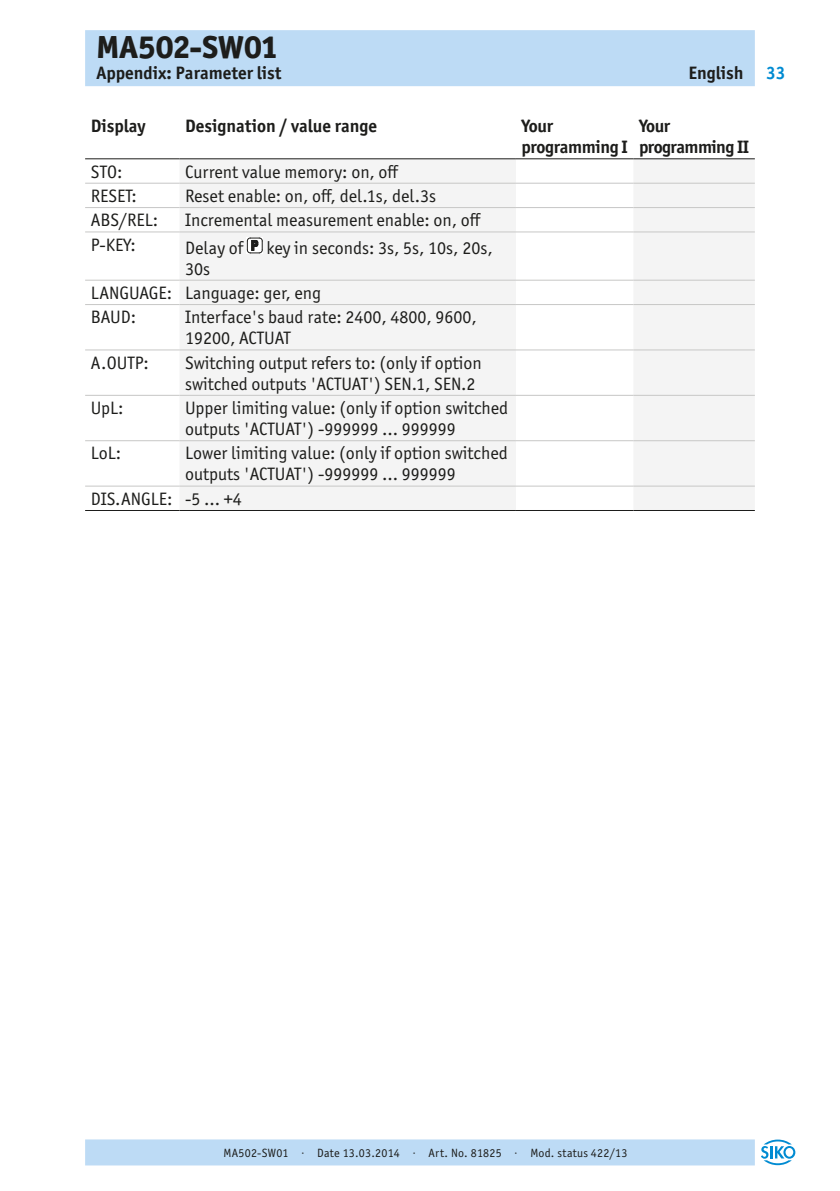
<style>
.page{position:relative;width:840px;height:1191px;background:#fff}
.page>*{position:absolute;margin:0;border:0;box-sizing:border-box;transform-origin:0 0}
.t1{font:800 32px "Officina Sans ITC Pro";color:#1d1d1b}
._05__Book{font:18px/21px "Officina Sans ITC Pro";color:#1d1d1b}
._05__Bold{font:700 18px "Officina Sans ITC Pro";color:#1d1d1b}
._05__Bold-2{font:700 18px/21px "Officina Sans ITC Pro";letter-spacing:-.03em;color:#1d1d1b}
._05__Bold-3{font:700 18px/21px "Officina Sans ITC Pro";letter-spacing:-.02em;color:#1d1d1b}
.t2{font:700 18px "Officina Sans ITC Pro";color:#008bd2}
.t3{font:12px "Officina Sans ITC Pro";letter-spacing:.02em;color:#1d1d1b}
</style>
<div class="page">
<div style="left:85px;top:30px;width:669px;height:56px;background:#bddbf5"></div>
<div style="left:85px;top:1139px;width:669px;height:26px;background:#bddbf5"></div>
<svg style="left:761px;top:1139px;width:33px;height:26px"></svg>
<svg style="left:179px;top:159px;width:575px;height:351px;fill:#f4f4f4"></svg>
<hr style="left:85px;top:183px;width:94px;height:1px;background:#c7c7c6">
<hr style="left:179px;top:183px;width:336px;height:1px;background:#c7c7c6">
<hr style="left:515px;top:183px;width:118px;height:1px;background:#c7c7c6">
<hr style="left:633px;top:183px;width:121px;height:1px;background:#c7c7c6">
<hr style="left:85px;top:486px;width:94px;height:1px;background:#c7c7c6">
<hr style="left:179px;top:486px;width:336px;height:1px;background:#c7c7c6">
<hr style="left:515px;top:486px;width:118px;height:1px;background:#c7c7c6">
<hr style="left:633px;top:486px;width:121px;height:1px;background:#c7c7c6">
<hr style="left:85px;top:510px;width:94px;height:1px;background:#1d1d1b">
<hr style="left:179px;top:510px;width:336px;height:1px;background:#1d1d1b">
<hr style="left:515px;top:510px;width:118px;height:1px;background:#1d1d1b">
<hr style="left:633px;top:510px;width:121px;height:1px;background:#1d1d1b">
<hr style="left:85px;top:158px;width:94px;height:1px;background:#1d1d1b">
<hr style="left:179px;top:158px;width:336px;height:1px;background:#1d1d1b">
<hr style="left:515px;top:158px;width:118px;height:1px;background:#1d1d1b">
<hr style="left:633px;top:158px;width:121px;height:1px;background:#1d1d1b">
<hr style="left:85px;top:207px;width:94px;height:1px;background:#c7c7c6">
<hr style="left:179px;top:207px;width:336px;height:1px;background:#c7c7c6">
<hr style="left:515px;top:207px;width:118px;height:1px;background:#c7c7c6">
<hr style="left:633px;top:207px;width:121px;height:1px;background:#c7c7c6">
<hr style="left:85px;top:231px;width:94px;height:1px;background:#c7c7c6">
<hr style="left:179px;top:231px;width:336px;height:1px;background:#c7c7c6">
<hr style="left:515px;top:231px;width:118px;height:1px;background:#c7c7c6">
<hr style="left:633px;top:231px;width:121px;height:1px;background:#c7c7c6">
<hr style="left:85px;top:280px;width:94px;height:1px;background:#c7c7c6">
<hr style="left:179px;top:280px;width:336px;height:1px;background:#c7c7c6">
<hr style="left:515px;top:280px;width:118px;height:1px;background:#c7c7c6">
<hr style="left:633px;top:280px;width:121px;height:1px;background:#c7c7c6">
<hr style="left:85px;top:304px;width:94px;height:1px;background:#c7c7c6">
<hr style="left:179px;top:304px;width:336px;height:1px;background:#c7c7c6">
<hr style="left:515px;top:304px;width:118px;height:1px;background:#c7c7c6">
<hr style="left:633px;top:304px;width:121px;height:1px;background:#c7c7c6">
<hr style="left:85px;top:349px;width:94px;height:1px;background:#c7c7c6">
<hr style="left:179px;top:349px;width:336px;height:1px;background:#c7c7c6">
<hr style="left:515px;top:349px;width:118px;height:1px;background:#c7c7c6">
<hr style="left:633px;top:349px;width:121px;height:1px;background:#c7c7c6">
<hr style="left:85px;top:395px;width:94px;height:1px;background:#c7c7c6">
<hr style="left:179px;top:395px;width:336px;height:1px;background:#c7c7c6">
<hr style="left:515px;top:395px;width:118px;height:1px;background:#c7c7c6">
<hr style="left:633px;top:395px;width:121px;height:1px;background:#c7c7c6">
<hr style="left:85px;top:440px;width:94px;height:1px;background:#c7c7c6">
<hr style="left:179px;top:440px;width:336px;height:1px;background:#c7c7c6">
<hr style="left:515px;top:440px;width:118px;height:1px;background:#c7c7c6">
<hr style="left:633px;top:440px;width:121px;height:1px;background:#c7c7c6">
<svg style="left:247px;top:238px;width:16px;height:16px"></svg>
<h1 class="t1" style="left:96px;top:26px;width:181px">MA502-SW01</h1>
<p class="_05__Bold" style="left:96px;top:62px;width:186px">Appendix: Parameter list</p>
<p class="_05__Bold" style="left:688px;top:62px;width:57px">English</p>
<p class="_05__Bold" style="left:91px;top:115px;width:56px">Display</p>
<p class="_05__Bold" style="left:185px;top:115px;width:193px">Designation / value range</p>
<p class="_05__Bold-3" style="left:521px;top:115px;width:108px">Your programming I</p>
<p class="_05__Bold-2" style="left:638px;top:115px;width:111px">Your programming II</p>
<p class="_05__Book" style="left:91px;top:161px;width:33px">STO:</p>
<p class="_05__Book" style="left:185px;top:161px;width:215px">Current value memory: on, off</p>
<p class="_05__Book" style="left:91px;top:185px;width:48px">RESET:</p>
<p class="_05__Book" style="left:185px;top:185px;width:252px">Reset enable: on, off, del.1s, del.3s</p>
<p class="_05__Book" style="left:91px;top:210px;width:69px">ABS/REL:</p>
<p class="_05__Book" style="left:185px;top:210px;width:297px">Incremental measurement enable: on, off</p>
<p class="_05__Book" style="left:91px;top:234px;width:46px">P-KEY:</p>
<p class="_05__Book" style="left:185px;top:237px;width:59px">Delay of</p>
<p class="_05__Book" style="left:266px;top:237px;width:227px">key in seconds: 3s, 5s, 10s, 20s,</p>
<p class="_05__Book" style="left:185px;top:258px;width:27px">30s</p>
<p class="_05__Book" style="left:91px;top:282px;width:83px">LANGUAGE:</p>
<p class="_05__Book" style="left:185px;top:282px;width:137px">Language: ger, eng</p>
<p class="_05__Book" style="left:91px;top:307px;width:47px">BAUD:</p>
<p class="_05__Book" style="left:185px;top:307px;width:293px">Interface's baud rate: 2400, 4800, 9600,<br>19200, ACTUAT</p>
<p class="_05__Book" style="left:91px;top:352px;width:59px">A.OUTP:</p>
<p class="_05__Book" style="left:185px;top:352px;width:298px">Switching output refers to: (only if option switched outputs 'ACTUAT') SEN.1, SEN.2</p>
<p class="_05__Book" style="left:91px;top:397px;width:34px">UpL:</p>
<p class="_05__Book" style="left:185px;top:397px;width:324px">Upper limiting value: (only if option switched outputs 'ACTUAT') -999999 ... 999999</p>
<p class="_05__Book" style="left:91px;top:443px;width:32px">LoL:</p>
<p class="_05__Book" style="left:185px;top:443px;width:324px">Lower limiting value: (only if option switched outputs 'ACTUAT') -999999 ... 999999</p>
<p class="_05__Book" style="left:91px;top:488px;width:83px">DIS.ANGLE:</p>
<p class="_05__Book" style="left:185px;top:488px;width:58px">-5 ... +4</p>
<p class="t2" style="left:765px;top:62px;width:21px">33</p>
<p class="t3" style="left:223px;top:1145px;width:405px">MA502-SW01 · Date 13.03.2014 · Art. No. 81825 · Mod. status 422/13</p>
</div>
